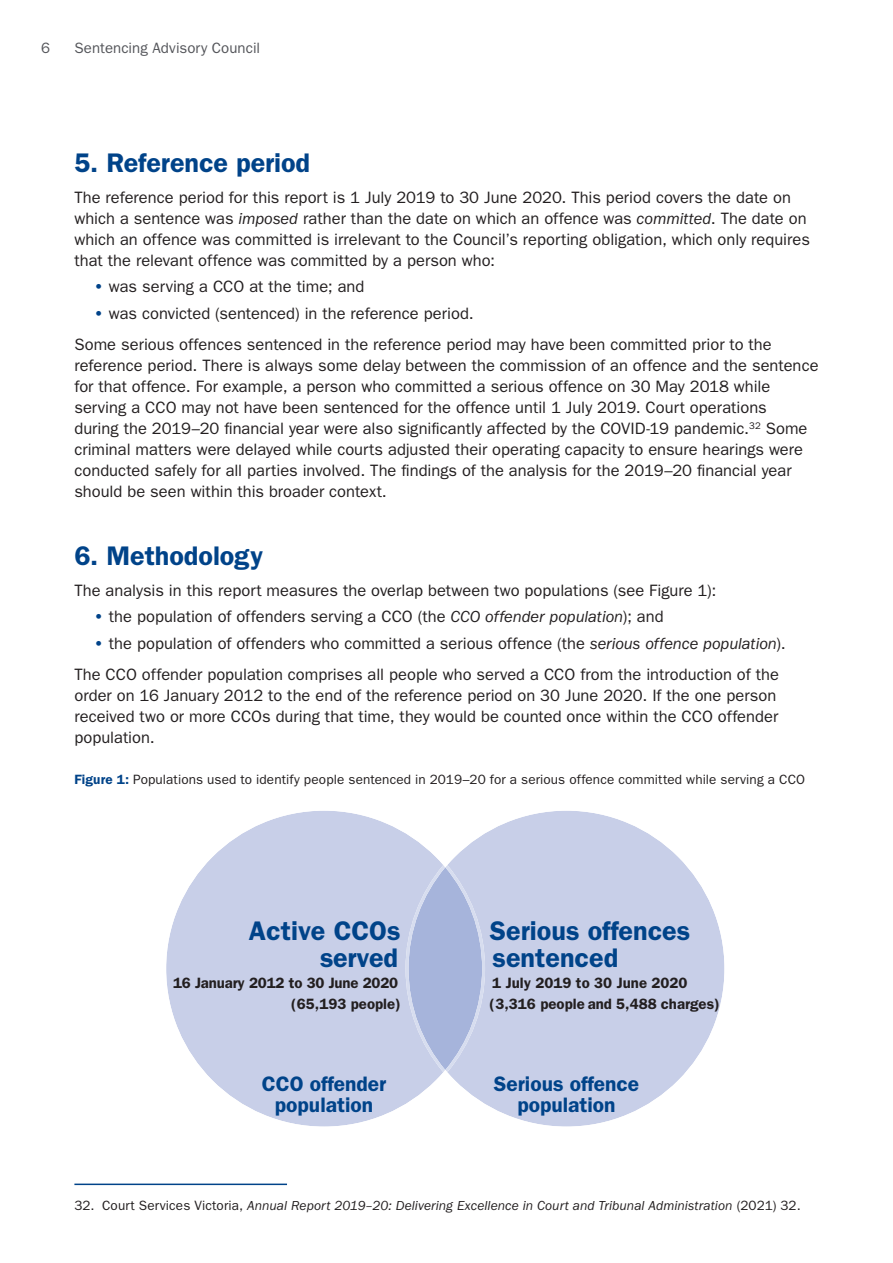
<style>
.page{position:relative;width:893px;height:1263px;background:#fff}
.page>*{position:absolute;margin:0;border:0;box-sizing:border-box;transform-origin:0 0}
.Heading_1{font:600 27px/27px "ITC Franklin Gothic Std";color:#004389;text-align:right}
.t1{font:600 21px/21px "ITC Franklin Gothic Std";color:#004389;text-align:center}
.Body{font:16.5px/21px "ITC Franklin Gothic Std";color:#231f20}
.Body_Prebullet{font:16.5px/21px "ITC Franklin Gothic Std";color:#231f20}
.t2{font:600 15px/21px "ITC Franklin Gothic Std";color:#231f20;text-align:right}
.t3{font:15px "ITC Franklin Gothic Std";letter-spacing:.005em;color:#54555a}
.Footnote{font:italic 13.5px "ITC Franklin Gothic Std";letter-spacing:.005em;color:#231f20}
.Figure{font:13.5px "ITC Franklin Gothic Std";letter-spacing:.01em;color:#231f20}
.s1{font-style:italic}
.s2{font-weight:600;color:#004389}
.s3{font-style:normal}
</style>
<div class="page">
<svg style="left:449px;top:811px;width:276px;height:316px;fill:#c8cfe8"></svg>
<svg style="left:166px;top:811px;width:275px;height:316px;fill:#c8cfe8"></svg>
<svg style="left:405px;top:863px;width:80px;height:211px;background:#b5c0e0"></svg>
<hr style="left:74px;top:1183px;width:213px;height:2px;background:#004389">
<p class="t3" style="left:41px;top:39px;width:10px">6</p>
<p class="t3" style="left:74px;top:39px;width:187px">Sentencing Advisory Council</p>
<p class="Heading_1" style="left:74px;top:149px;width:237px">5. Reference period</p>
<p class="Body_Prebullet" style="left:74px;top:187px;width:737px">The reference period for this report is 1 July 2019 to 30 June 2020. This period covers the date on which a sentence was <span class="s1">imposed</span> rather than the date on which an offence was <span class="s1">committed</span>. The date on which an offence was committed is irrelevant to the Council’s reporting obligation, which only requires that the relevant offence was committed by a person who:</p>
<p class="Body" style="left:94px;top:276px;width:272px"><span class="s2">•</span> was serving a CCO at the time; and</p>
<p class="Body" style="left:94px;top:303px;width:381px"><span class="s2">•</span> was convicted (sentenced) in the reference period.</p>
<p class="Body" style="left:74px;top:334px;width:746px">Some serious offences sentenced in the reference period may have been committed prior to the reference period. There is always some delay between the commission of an offence and the sentence for that offence. For example, a person who committed a serious offence on 30 May 2018 while serving a CCO may not have been sentenced for the offence until 1 July 2019. Court operations<br>during the 2019–20 financial year were also significantly affected by the COVID-19 pandemic.<sup>32</sup> Some criminal matters were delayed while courts adjusted their operating capacity to ensure hearings were conducted safely for all parties involved. The findings of the analysis for the 2019–20 financial year should be seen within this broader context.</p>
<p class="Heading_1" style="left:74px;top:542px;width:190px">6. Methodology</p>
<p class="Body_Prebullet" style="left:74px;top:580px;width:643px">The analysis in this report measures the overlap between two populations (see Figure 1):</p>
<p class="Body" style="left:94px;top:606px;width:571px"><span class="s2">•</span> the population of offenders serving a CCO (the <span class="s1">CCO offender population</span>); and</p>
<p class="Body" style="left:94px;top:633px;width:693px"><span class="s2">•</span> the population of offenders who committed a serious offence (the <span class="s1">serious offence population</span>).</p>
<p class="Body" style="left:74px;top:664px;width:706px">The CCO offender population comprises all people who served a CCO from the introduction of the order on 16 January 2012 to the end of the reference period on 30 June 2020. If the one person received two or more CCOs during that time, they would be counted once within the CCO offender population.</p>
<p class="Figure" style="left:74px;top:771px;width:732px"><span class="s2">Figure 1:</span> Populations used to identify people sentenced in 2019–20 for a serious offence committed while serving a CCO</p>
<p class="Heading_1" style="left:249px;top:917px;width:153px">Active CCOs served</p>
<p class="t2" style="left:173px;top:972px;width:229px">16 January 2012 to 30 June 2020 (65,193 people)</p>
<p class="Heading_1" style="left:490px;top:917px;width:202px;text-align:left">Serious offences sentenced</p>
<p class="t2" style="left:490px;top:972px;width:232px;text-align:left">1 July 2019 to 30 June 2020 (3,316 people and 5,488 charges)</p>
<p class="t1" style="left:262px;top:1073px;width:126px">CCO offender population</p>
<p class="t1" style="left:494px;top:1073px;width:147px">Serious offence population</p>
<p class="Footnote" style="left:74px;top:1198px;width:728px"><span class="s3">32. Court Services Victoria,</span> Annual Report 2019–20: Delivering Excellence in Court and Tribunal Administration <span class="s3">(2021) 32.</span></p>
</div>
